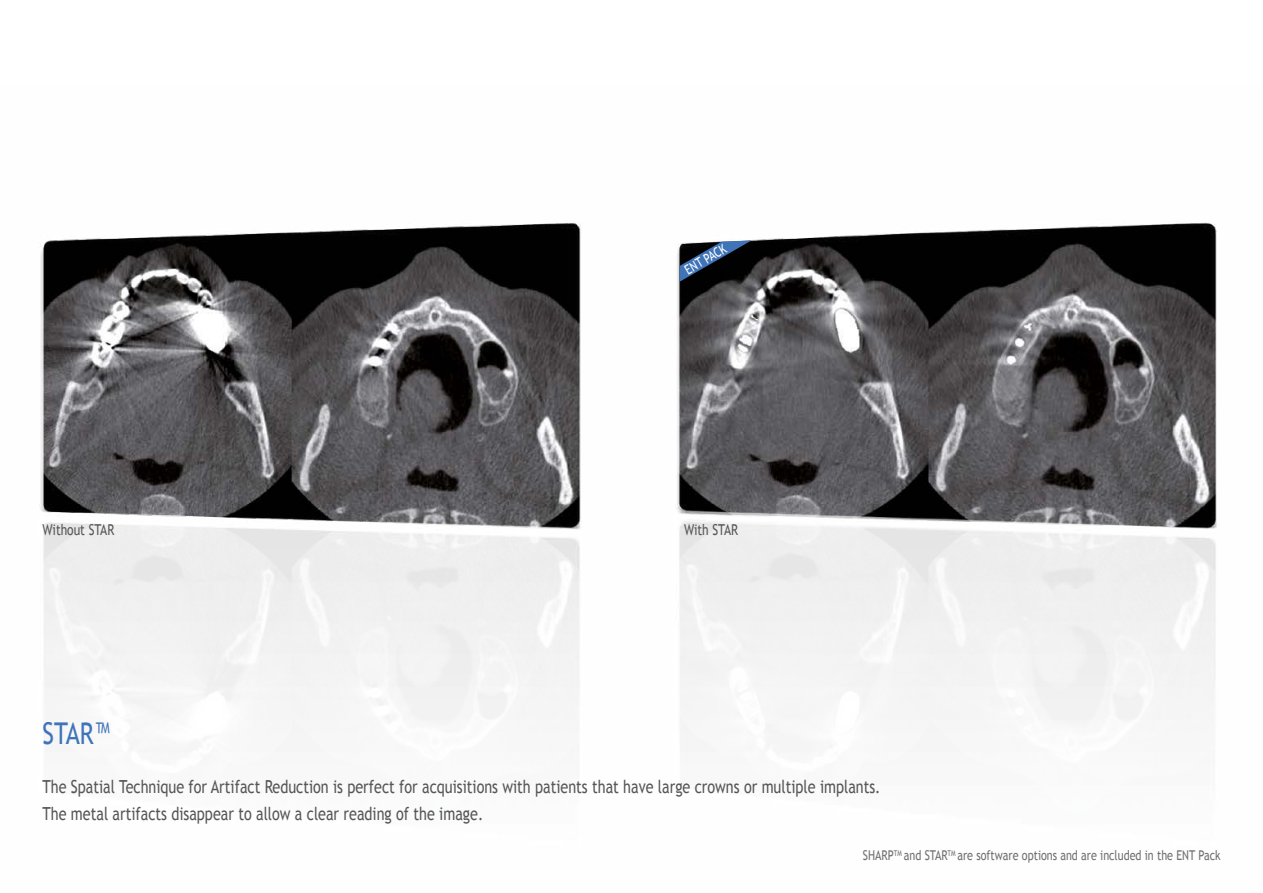
<style>
.page{position:relative;width:1263px;height:893px;background:#fff}
.page>*{position:absolute;margin:0;border:0;box-sizing:border-box;transform-origin:0 0}
.t1{font:30px "Trebuchet MS";color:#3f74b9;scale:.8 1}
.t2{font:18px/26.7px "Trebuchet MS";color:#565656;scale:.8 1}
.t3{font:15px "Trebuchet MS";color:#565656;scale:.8 1}
.t4{font:13.5px "Trebuchet MS";color:#6f6f6e;scale:.8 1}
.t5{font:13.5px "Trebuchet MS";color:#fff;scale:.8 1}
</style>
<div class="page">
<img style="left:39px;top:222px;width:1178px;height:511px">
<svg style="left:680px;top:241px;width:71px;height:41px;background:#1d2d42"></svg>
<p class="t5" style="left:682px;top:264px;width:59px;rotate:-30deg">Ent pac k</p>
<p class="t3" style="left:43px;top:521px;width:91px">Without STAR</p>
<p class="t3" style="left:684px;top:521px;width:69px">With STAR</p>
<h1 class="t1" style="left:43px;top:715px;width:85px">STAR™</h1>
<p class="t2" style="left:43px;top:773px;width:1049px">The Spatial Technique for Artifact Reduction is perfect for acquisitions with patients that have large crowns or multiple implants.<br>The metal artifacts disappear to allow a clear reading of the image.</p>
<p class="t4" style="left:863px;top:848px;width:448px">SHARP<sup>TM</sup> and STAR<sup>TM</sup> are software options and are included in the ENT Pack</p>
</div>
